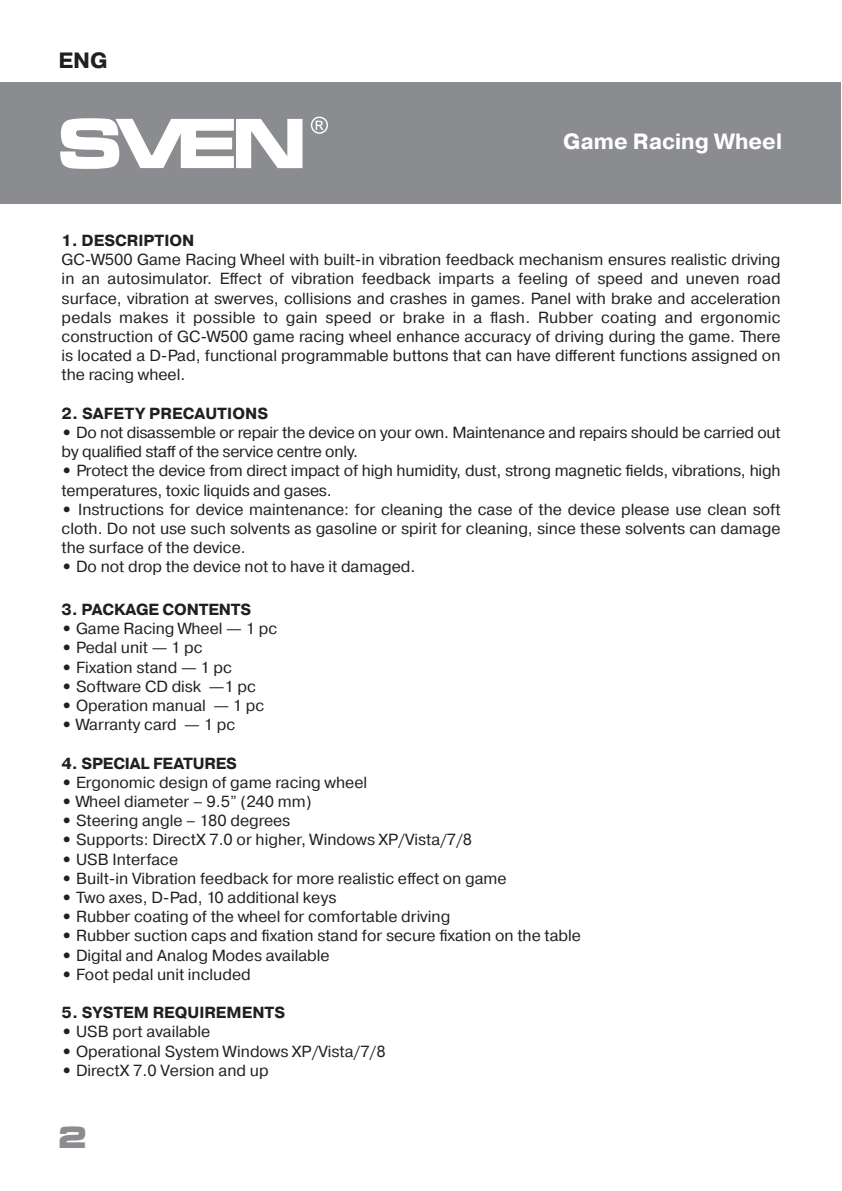
<style>
.page{position:relative;width:842px;height:1191px;background:#fff}
.page>*{position:absolute;margin:0;border:0;box-sizing:border-box;transform-origin:0 0}
.t1{font:700 30px "Micra";color:#8a8c8f}
.t2{font:700 22px "Pragmatica";color:#fff}
.t3{font:700 22px "Pragmatica";color:#231f20}
.t4{font:16px/19.2px "Pragmatica";color:#231f20;text-align:justify}
.t5{font:700 16px "Pragmatica";color:#231f20}
.s1{font-weight:700}
</style>
<div class="page">
<div style="left:0;top:82px;width:840px;height:121px;background:#8a8c8f"></div>
<svg style="left:60px;top:118px;width:242px;height:51px"></svg>
<svg style="left:311px;top:117px;width:17px;height:17px"></svg>
<h2 class="t3" style="left:58px;top:46px;width:51px">ENG</h2>
<h2 class="t2" style="left:563px;top:127px;width:220px">Game Racing Wheel</h2>
<p class="t5" style="left:62px;top:230px;width:134px">1. DESCRIPTION</p>
<p class="t4" style="left:62px;top:250px;width:720px">GC-W500 Game Racing Wheel with built-in vibration feedback mechanism ensures realistic driving in an autosimulator. Effect of vibration feedback imparts a feeling of speed and uneven road surface, vibration at swerves, collisions and crashes in games. Panel with brake and acceleration pedals makes it possible to gain speed or brake in a flash. Rubber coating and ergonomic construction of GC-W500 game racing wheel enhance accuracy of driving during the game. There is located a D-Pad, functional programmable buttons that can have different functions assigned on the racing wheel.</p>
<p class="t5" style="left:62px;top:403px;width:208px">2. SAFETY PRECAUTIONS</p>
<p class="t4" style="left:62px;top:423px;width:720px"><span class="s1">•</span> Do not disassemble or repair the device on your own. Maintenance and repairs should be carried out by qualified staff of the service centre only.</p>
<p class="t4" style="left:62px;top:462px;width:721px"><span class="s1">•</span> Protect the device from direct impact of high humidity, dust, strong magnetic fields, vibrations, high temperatures, toxic liquids and gases.</p>
<p class="t4" style="left:62px;top:500px;width:720px"><span class="s1">•</span> Instructions for device maintenance: for cleaning the case of the device please use clean soft cloth. Do not use such solvents as gasoline or spirit for cleaning, since these solvents can damage the surface of the device.</p>
<p class="t4" style="left:62px;top:558px;width:355px"><span class="s1">•</span> Do not drop the device not to have it damaged.</p>
<p class="t5" style="left:62px;top:599px;width:191px">3. PACKAGE CONTENTS</p>
<p class="t4" style="left:62px;top:619px;width:217px"><span class="s1">•</span> Game Racing Wheel — 1 pc</p>
<p class="t4" style="left:62px;top:638px;width:142px"><span class="s1">•</span> Pedal unit — 1 pc</p>
<p class="t4" style="left:62px;top:658px;width:172px"><span class="s1">•</span> Fixation stand — 1 pc</p>
<p class="t4" style="left:62px;top:677px;width:196px"><span class="s1">•</span> Software CD disk —1 pc</p>
<p class="t4" style="left:62px;top:696px;width:204px"><span class="s1">•</span> Operation manual — 1 pc</p>
<p class="t4" style="left:62px;top:715px;width:175px"><span class="s1">•</span> Warranty card — 1 pc</p>
<p class="t5" style="left:62px;top:752px;width:177px">4. SPECIAL FEATURES</p>
<p class="t4" style="left:62px;top:773px;width:307px"><span class="s1">•</span> Ergonomic design of game racing wheel</p>
<p class="t4" style="left:62px;top:792px;width:252px"><span class="s1">•</span> Wheel diameter – 9.5” (240 mm)</p>
<p class="t4" style="left:62px;top:811px;width:230px"><span class="s1">•</span> Steering angle – 180 degrees</p>
<p class="t4" style="left:62px;top:830px;width:412px"><span class="s1">•</span> Supports: DirectX 7.0 or higher, Windows XP/Vista/7/8</p>
<p class="t4" style="left:62px;top:850px;width:118px"><span class="s1">•</span> USB Interface</p>
<p class="t4" style="left:62px;top:869px;width:447px"><span class="s1">•</span> Built-in Vibration feedback for more realistic effect on game</p>
<p class="t4" style="left:62px;top:888px;width:276px"><span class="s1">•</span> Two axes, D-Pad, 10 additional keys</p>
<p class="t4" style="left:62px;top:907px;width:390px"><span class="s1">•</span> Rubber coating of the wheel for comfortable driving</p>
<p class="t4" style="left:62px;top:926px;width:521px"><span class="s1">•</span> Rubber suction caps and fixation stand for secure fixation on the table</p>
<p class="t4" style="left:62px;top:946px;width:270px"><span class="s1">•</span> Digital and Analog Modes available</p>
<p class="t4" style="left:62px;top:965px;width:191px"><span class="s1">•</span> Foot pedal unit included</p>
<p class="t5" style="left:62px;top:1002px;width:225px">5. SYSTEM REQUIREMENTS</p>
<p class="t4" style="left:62px;top:1022px;width:150px"><span class="s1">•</span> USB port available</p>
<p class="t4" style="left:62px;top:1042px;width:325px"><span class="s1">•</span> Operational System Windows XP/Vista/7/8</p>
<p class="t4" style="left:62px;top:1061px;width:208px"><span class="s1">•</span> DirectX 7.0 Version and up</p>
<h1 class="t1" style="left:57px;top:1121px;width:33px">2</h1>
</div>
